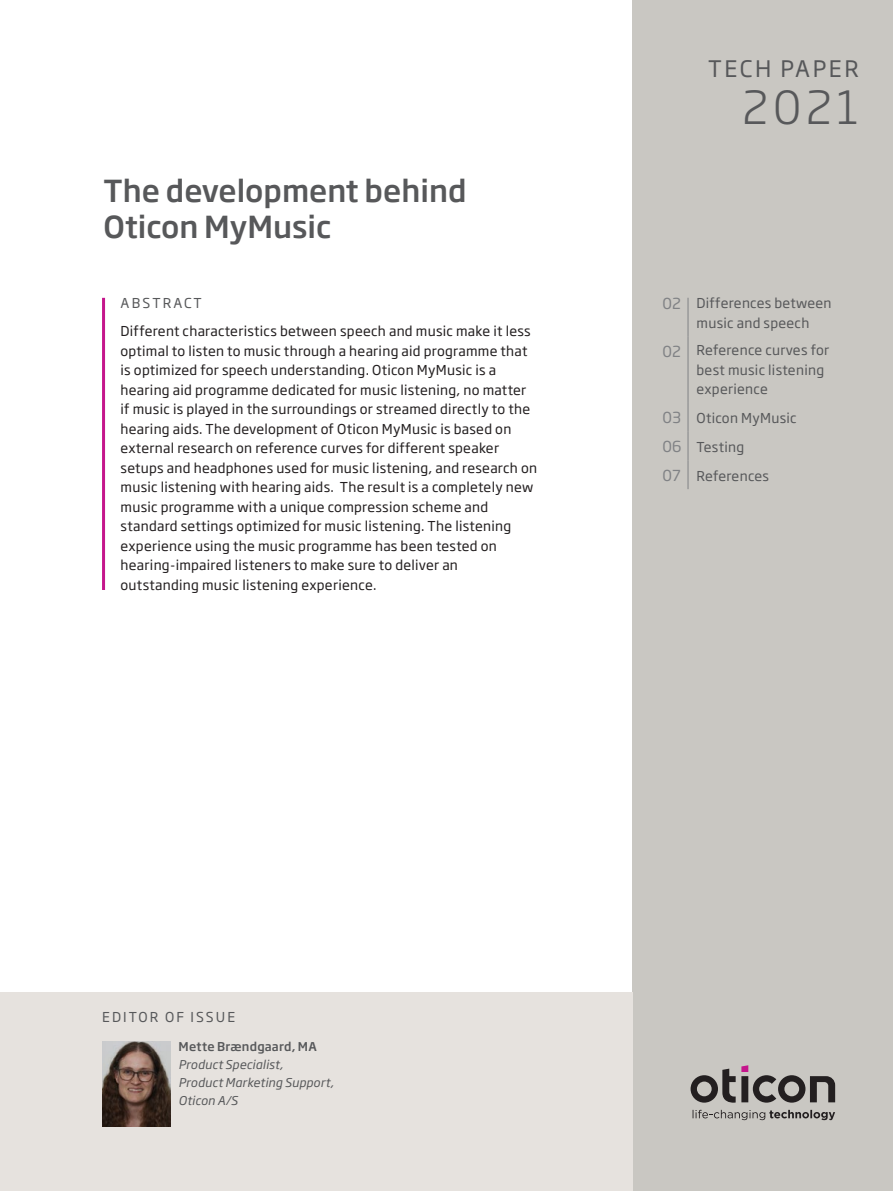
<style>
.page{position:relative;width:893px;height:1191px;background:#fff}
.page>*{position:absolute;margin:0;border:0;box-sizing:border-box;transform-origin:0 0}
.t1{font:300 45px "Soho Gothic Pro";color:#57585a}
.t2{font:500 30px/36px "Soho Gothic Pro";color:#57585a}
.t3{font:22.5px "Soho Gothic Pro";letter-spacing:.115em;color:#57585a}
.t4{font:13.5px/19.5px "Soho Gothic Pro";letter-spacing:.02em;color:#231f20}
.t5{font:13.5px/19.5px "Soho Gothic Pro";letter-spacing:.02em;color:#57585a}
.t6{font:13.5px "Soho Gothic Pro";letter-spacing:.155em;color:#57585a}
.t7{font:italic 12px/18px "Soho Gothic Pro";letter-spacing:.015em;color:#57585a}
.t8{font:500 12px "Soho Gothic Pro";letter-spacing:.015em;color:#57585a}
.s1{font-size:15px;color:#808285}
</style>
<div class="page">
<div style="left:633px;top:0;width:260px;height:1191px;background:#c9c7c2"></div>
<div style="left:0;top:992px;width:633px;height:199px;background:#e6e2de"></div>
<svg style="left:691px;top:1065px;width:144px;height:37px"></svg>
<svg style="left:693px;top:1109px;width:142px;height:11px"></svg>
<img style="left:102px;top:1041px;width:68px;height:85px">
<hr style="left:688px;top:298px;width:1px;height:38px;background:#808285">
<hr style="left:688px;top:336px;width:1px;height:67px;background:#808285">
<svg style="left:688px;top:403px;width:1px;height:86px"></svg>
<hr style="left:102px;top:298px;width:3px;height:292px;background:#c5168c">
<h2 class="t2" style="left:104px;top:171px;width:364px">The development behind<br>Oticon MyMusic</h2>
<p class="t6" style="left:121px;top:293px;width:83px">ABSTRACT</p>
<p class="t4" style="left:121px;top:321px;width:418px">Different characteristics between speech and music make it less optimal to listen to music through a hearing aid programme that is optimized for speech understanding. Oticon MyMusic is a hearing aid programme dedicated for music listening, no matter if music is played in the surroundings or streamed directly to the hearing aids. The development of Oticon MyMusic is based on external research on reference curves for different speaker setups and headphones used for music listening, and research on music listening with hearing aids. The result is a completely new music programme with a unique compression scheme and standard settings optimized for music listening. The listening experience using the music programme has been tested on hearing-impaired listeners to make sure to deliver an outstanding music listening experience.</p>
<h3 class="t3" style="left:708px;top:51px;width:152px">TECH PAPER</h3>
<h1 class="t1" style="left:742px;top:72px;width:118px">2021</h1>
<p class="t5" style="left:696px;top:293px;width:137px;text-indent:-34px"><span class="s1">02</span> Differences between music and speech</p>
<p class="t5" style="left:696px;top:340px;width:134px;text-indent:-34px"><span class="s1">02</span> Reference curves for best music listening experience</p>
<p class="t5" style="left:662px;top:403px;width:136px;line-height:28.8px"><span class="s1">03</span> Oticon MyMusic<br><span class="s1">06</span> Testing<br><span class="s1">07</span> References</p>
<p class="t6" style="left:102px;top:1006px;width:135px">EDITOR OF ISSUE</p>
<p class="t8" style="left:179px;top:1037px;width:140px">Mette Brændgaard, MA</p>
<p class="t7" style="left:179px;top:1054px;width:157px">Product Specialist,<br>Product Marketing Support,<br>Oticon A/S</p>
</div>
